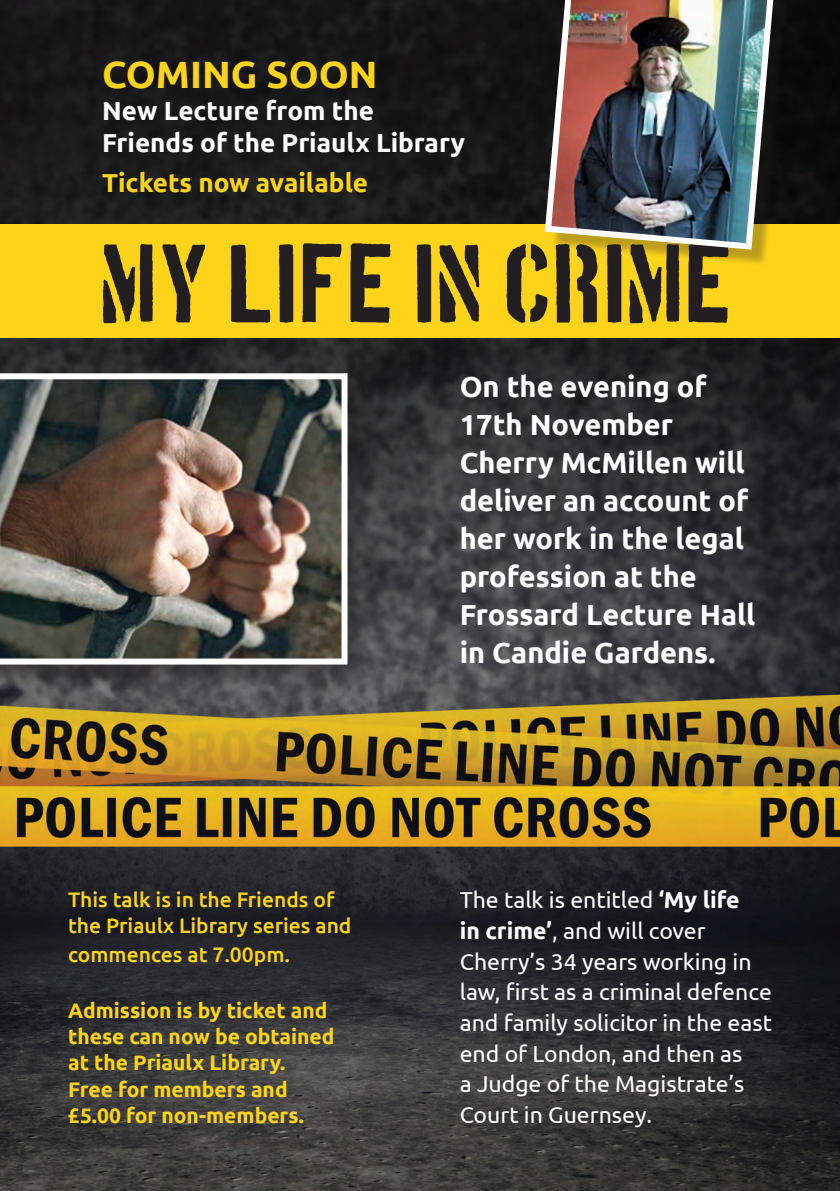
<style>
.page{position:relative;width:840px;height:1191px;background:#fff}
.page>*{position:absolute;margin:0;border:0;box-sizing:border-box;transform-origin:0 0}
.t1{font:88px "Boston Traffic";color:#231f20}
.t2{font:700 38px "Ubuntu";color:#fed41a}
.t3{font:700 29px/38px "Ubuntu";color:#fff}
.t4{font:700 26px "Ubuntu";color:#fff}
.t5{font:700 26px "Ubuntu";color:#fed41a}
.t6{font:23px/30.6px "Ubuntu";color:#fff}
.t7{font:700 21px "Ubuntu";color:#fed41a}
.t8{font:500 21px/26.4px "Ubuntu";color:#fed41a}
.s1{font-weight:700}
</style>
<div class="page">
<img style="left:0;top:0;width:839px;height:1191px">
<div style="left:0;top:224px;width:839px;height:113px;background:#fed41a"></div>
<div style="left:550px;top:0;width:242px;height:266px;background:#231f20;opacity:.3"></div>
<img style="left:541px;top:0;width:237px;height:253px">
<div style="left:0;top:374px;width:369px;height:313px;background:#231f20;opacity:.45"></div>
<img style="left:0;top:373px;width:347px;height:291px">
<p class="t2" style="left:102px;top:51px;width:277px">COMING SOON</p>
<p class="t4" style="left:102px;top:95px;width:273px">New Lecture from the</p>
<p class="t4" style="left:102px;top:127px;width:364px">Friends of the Priaulx Library</p>
<p class="t5" style="left:102px;top:167px;width:267px">Tickets now available</p>
<p class="t1" style="left:93px;top:242px;width:655px">‘MY LIFE IN CRIME’</p>
<p class="t8" style="left:68px;top:885px;width:285px">This talk is in the Friends of the Priaulx Library series and</p>
<p class="t8" style="left:68px;top:940px;width:223px">commences at 7.00pm.</p>
<p class="t7" style="left:68px;top:997px;width:261px">Admission is by ticket and</p>
<p class="t7" style="left:68px;top:1023px;width:268px">these can now be obtained</p>
<p class="t7" style="left:68px;top:1050px;width:218px">at the Priaulx Library.</p>
<p class="t7" style="left:68px;top:1076px;width:221px">Free for members and</p>
<p class="t7" style="left:68px;top:1102px;width:237px">£5.00 for non-members.</p>
<p class="t3" style="left:459px;top:367px;width:297px">On the evening of<br>17th November<br>Cherry McMillen will deliver an account of her work in the legal profession at the<br>Frossard Lecture Hall in Candie Gardens.</p>
<p class="t6" style="left:459px;top:884px;width:281px">The talk is entitled <span class="s1">‘My life</span></p>
<p class="t6" style="left:459px;top:914px;width:313px"><span class="s1">in crime’</span>, and will cover<br>Cherry’s 34 years working in law, first as a criminal defence and family solicitor in the east end of London, and then as<br>a Judge of the Magistrate’s<br>Court in Guernsey.</p>
</div>
